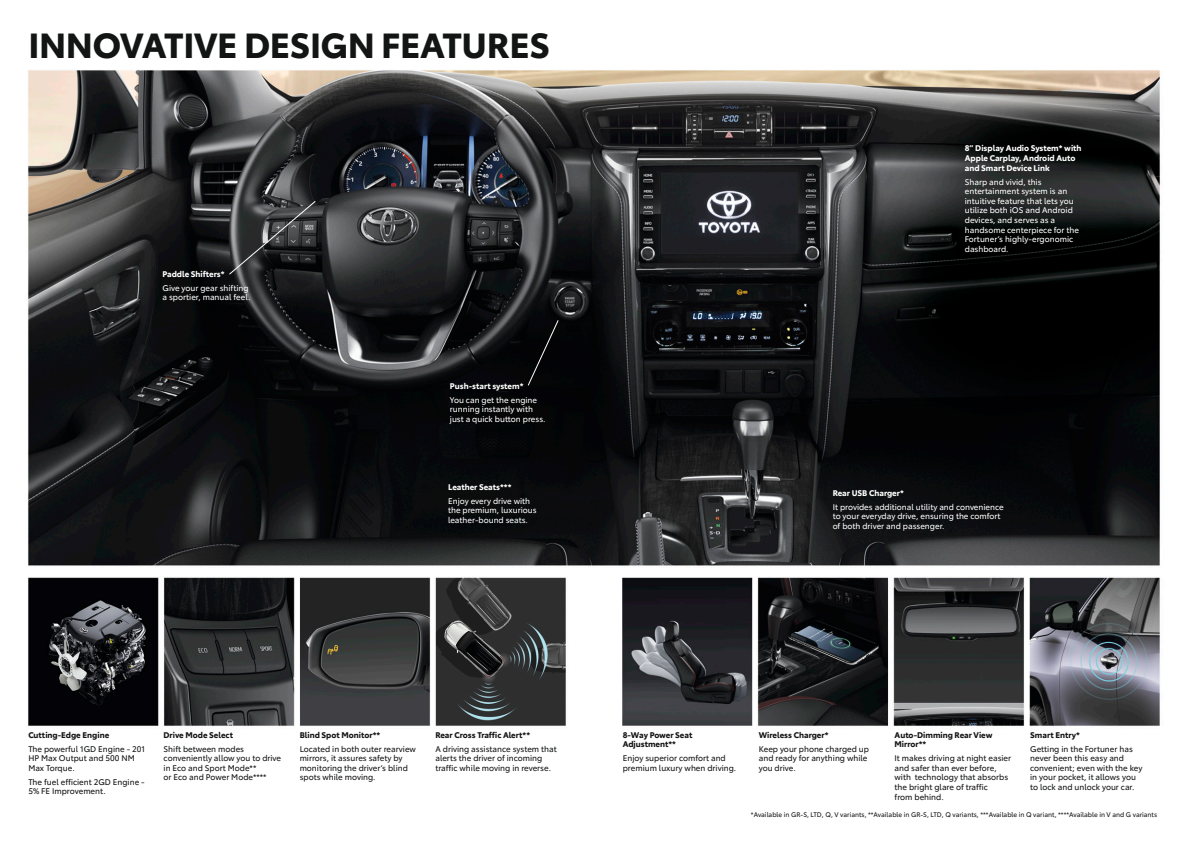
<style>
.page{position:relative;width:1188px;height:846px;background:#fff}
.page>*{position:absolute;margin:0;border:0;box-sizing:border-box;transform-origin:0 0}
.t1{font:700 34px "Toyota Type";letter-spacing:-.01em;color:#131414}
.t2{font:8px/9.6px "Toyota Type";color:#131414}
.t3{font:8px/9.6px "Toyota Type";color:#fff}
.t4{font:700 8px/9.6px "Toyota Type";color:#131414}
.t5{font:700 8px/9.6px "Toyota Type";color:#fff}
.t6{font:6.5px "Toyota Type";color:#131414}
</style>
<div class="page">
<img style="left:28px;top:70px;width:1132px;height:656px">
<svg style="left:228px;top:200px;width:89px;height:76px"></svg>
<div style="left:527px;top:319px;width:32px;height:68px;background:#030506"></div>
<h1 class="t1" style="left:28px;top:19px;width:523px">INNOVATIVE DESIGN FEATURES</h1>
<p class="t5" style="left:163px;top:268px;width:64px">Paddle Shifters*</p>
<p class="t3" style="left:163px;top:283px;width:89px">Give your gear shifting a sportier, manual feel.</p>
<p class="t5" style="left:450px;top:380px;width:75px">Push-start system*</p>
<p class="t3" style="left:450px;top:394px;width:97px">You can get the engine running instantly with just a quick button press.</p>
<p class="t5" style="left:448px;top:481px;width:65px">Leather Seats***</p>
<p class="t3" style="left:448px;top:495px;width:90px">Enjoy every drive with the premium, luxurious leather-bound seats.</p>
<p class="t5" style="left:965px;top:143px;width:118px">8” Display Audio System* with<br>Apple Carplay, Android Auto and Smart Device Link</p>
<p class="t3" style="left:965px;top:176px;width:116px">Sharp and vivid, this entertainment system is an intuitive feature that lets you utilize both iOS and Android devices, and serves as a handsome centerpiece for the<br>Fortuner’s highly-ergonomic dashboard.</p>
<p class="t5" style="left:833px;top:487px;width:73px">Rear USB Charger*</p>
<p class="t3" style="left:833px;top:501px;width:173px">It provides additional utility and convenience to your everyday drive, ensuring the comfort of both driver and passenger.</p>
<p class="t4" style="left:28px;top:729px;width:82px">Cutting-Edge Engine</p>
<p class="t2" style="left:28px;top:743px;width:118px">The powerful 1GD Engine - 201<br>HP Max Output and 500 NM<br>Max Torque.</p>
<p class="t2" style="left:28px;top:777px;width:118px">The fuel efficient 2GD Engine -<br>5% FE Improvement.</p>
<p class="t4" style="left:164px;top:729px;width:71px">Drive Mode Select</p>
<p class="t2" style="left:164px;top:743px;width:119px">Shift between modes conveniently allow you to drive in Eco and Sport Mode**<br>or Eco and Power Mode****</p>
<p class="t4" style="left:300px;top:729px;width:82px">Blind Spot Monitor**</p>
<p class="t2" style="left:300px;top:743px;width:118px">Located in both outer rearview mirrors, it assures safety by monitoring the driver’s blind spots while moving.</p>
<p class="t4" style="left:435px;top:729px;width:96px">Rear Cross Traffic Alert**</p>
<p class="t2" style="left:435px;top:743px;width:123px">A driving assistance system that alerts the driver of incoming traffic while moving in reverse.</p>
<p class="t4" style="left:623px;top:729px;width:71px">8-Way Power Seat<br>Adjustment**</p>
<p class="t2" style="left:623px;top:753px;width:115px">Enjoy superior comfort and premium luxury when driving.</p>
<p class="t4" style="left:759px;top:729px;width:71px">Wireless Charger*</p>
<p class="t2" style="left:759px;top:743px;width:112px">Keep your phone charged up and ready for anything while you drive.</p>
<p class="t4" style="left:895px;top:729px;width:99px">Auto-Dimming Rear View<br>Mirror**</p>
<p class="t2" style="left:895px;top:753px;width:118px">It makes driving at night easier and safer than ever before, with technology that absorbs the bright glare of traffic<br>from behind.</p>
<p class="t4" style="left:1030px;top:729px;width:51px">Smart Entry*</p>
<p class="t2" style="left:1030px;top:743px;width:114px">Getting in the Fortuner has never been this easy and convenient; even with the key in your pocket, it allows you to lock and unlock your car.</p>
<p class="t6" style="left:751px;top:810px;width:408px">*Available in GR-S, LTD, Q, V variants, **Available in GR-S, LTD, Q variants, ***Available in Q variant, ****Available in V and G variants</p>
</div>
